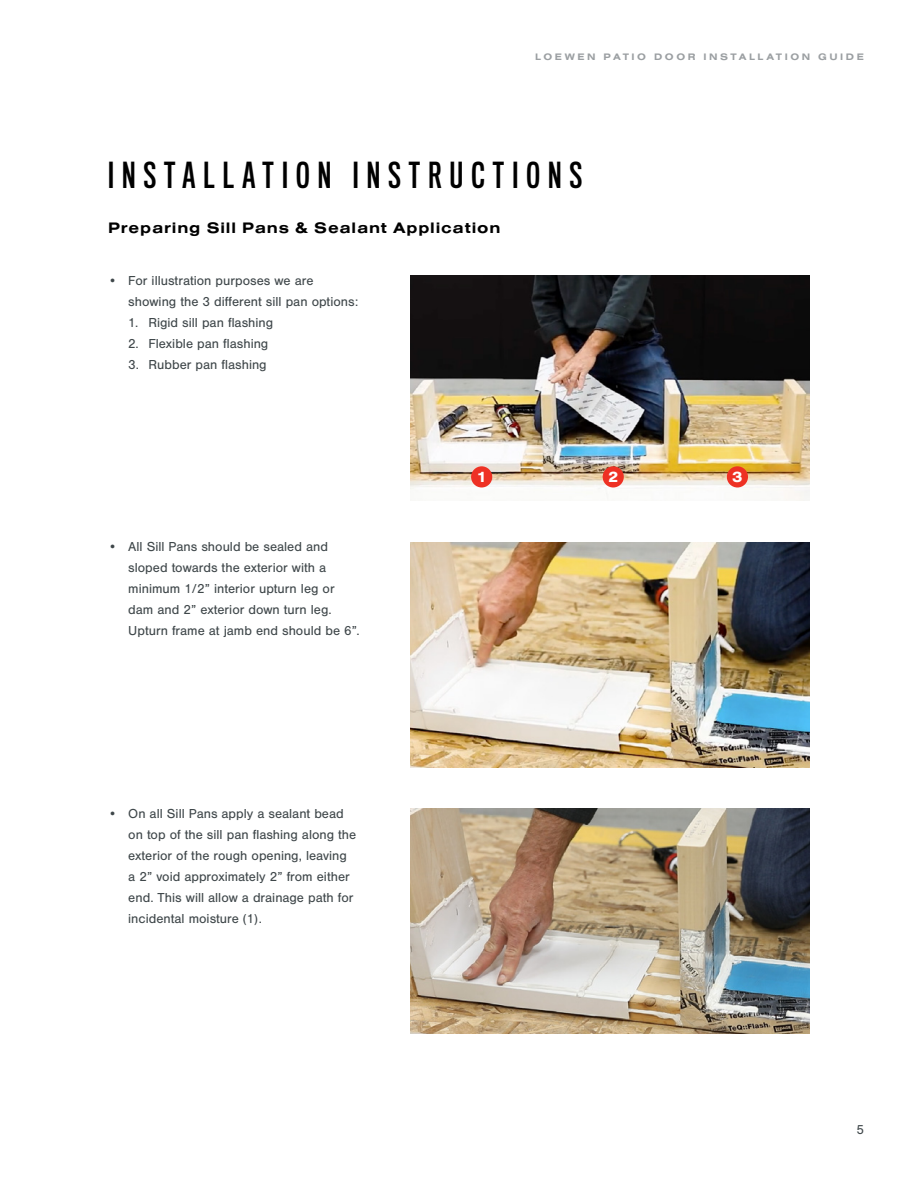
<style>
.page{position:relative;width:918px;height:1188px;background:#fff}
.page>*{position:absolute;margin:0;border:0;box-sizing:border-box;transform-origin:0 0}
.t1{font:33px "Titling Gothic FB Comp Standard";letter-spacing:.25em;color:#000}
.t2{font:700 15.75px "Nimbus San Ext";letter-spacing:.05em;color:#000}
.t3{font:700 15.75px "Nimbus San Ext";color:#fff}
.t4{font:13.5px/21px "Nimbus San";color:#3f474a}
.t5{font:700 9.75px "Nimbus San Ext";letter-spacing:.26em;color:#9b9fa2}
</style>
<div class="page">
<img style="left:410px;top:276px;width:400px;height:225px">
<img style="left:410px;top:809px;width:400px;height:225px">
<img style="left:410px;top:542px;width:400px;height:225px">
<div style="left:727px;top:466px;width:21px;height:22px;background:#ee3124;border-radius:50%"></div>
<div style="left:603px;top:466px;width:21px;height:22px;background:#ee3124;border-radius:50%"></div>
<div style="left:471px;top:466px;width:21px;height:22px;background:#ee3124;border-radius:50%"></div>
<p class="t5" style="left:535px;top:50px;width:330px">LOEWEN PATIO DOOR INSTALLATION GUIDE</p>
<h1 class="t1" style="left:108px;top:157px;width:476px">INSTALLATION INSTRUCTIONS</h1>
<p class="t2" style="left:108px;top:217px;width:394px">Preparing Sill Pans &amp; Sealant Application</p>
<p class="t4" style="left:128px;top:270px;width:232px;text-indent:-20px">• For illustration purposes we are showing the 3 different sill pan options:</p>
<p class="t4" style="left:128px;top:312px;width:146px">1. Rigid sill pan flashing</p>
<p class="t4" style="left:128px;top:333px;width:142px">2. Flexible pan flashing</p>
<p class="t4" style="left:128px;top:354px;width:140px">3. Rubber pan flashing</p>
<p class="t4" style="left:128px;top:537px;width:233px;text-indent:-20px">• All Sill Pans should be sealed and sloped towards the exterior with a minimum 1/2” interior upturn leg or dam and 2” exterior down turn leg.<br>Upturn frame at jamb end should be 6”.</p>
<p class="t4" style="left:128px;top:803px;width:230px;text-indent:-20px">• On all Sill Pans apply a sealant bead on top of the sill pan flashing along the exterior of the rough opening, leaving a 2” void approximately 2” from either end. This will allow a drainage path for incidental moisture (1).</p>
<p class="t3" style="left:477px;top:466px;width:12px">1</p>
<p class="t3" style="left:608px;top:466px;width:12px">2</p>
<p class="t3" style="left:732px;top:466px;width:12px">3</p>
<p class="t4" style="left:856px;top:1119px;width:9px">5</p>
</div>
